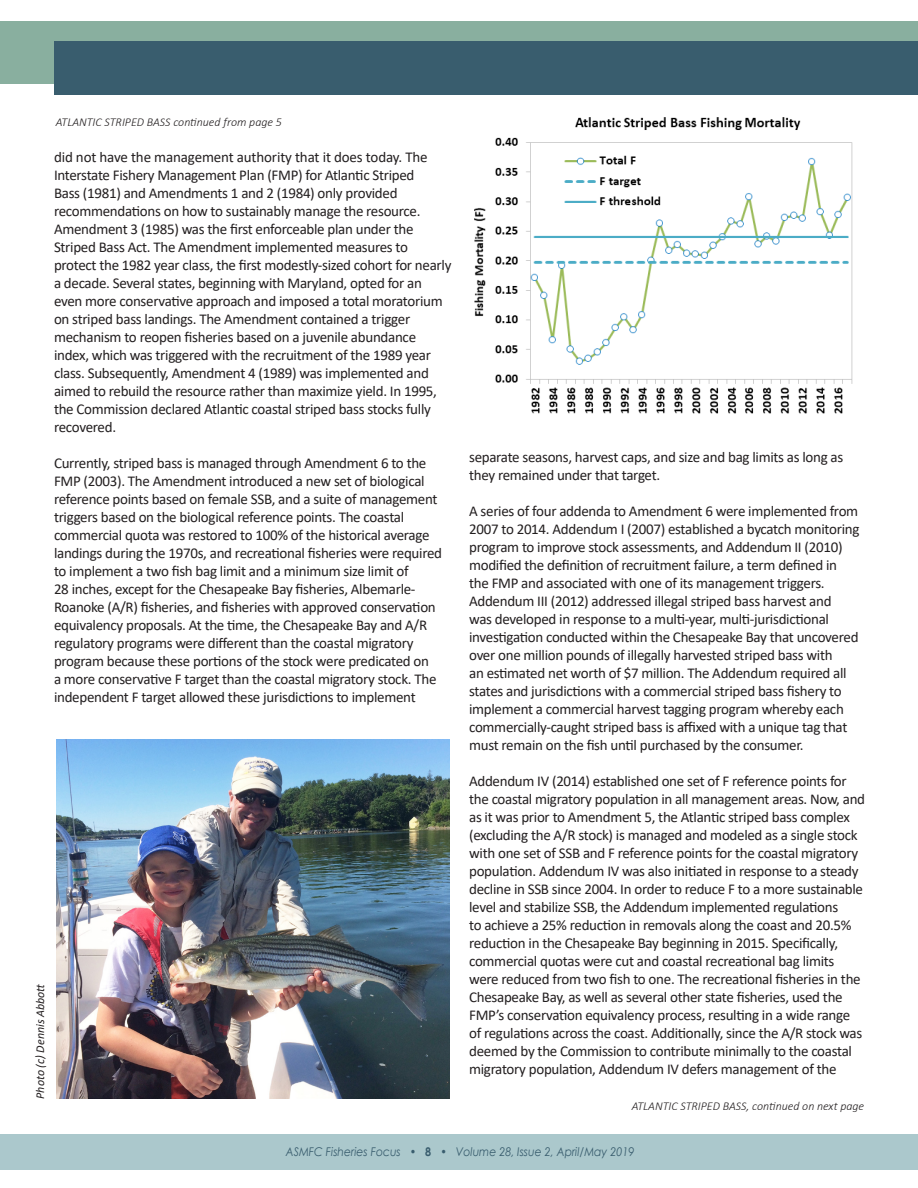
<style>
.page{position:relative;width:918px;height:1188px;background:#fff}
.page>*{position:absolute;margin:0;border:0;box-sizing:border-box;transform-origin:0 0}
.Body_Text{font:15px/18px "Calibri";letter-spacing:-.02em;color:#231f20}
.t1{font:italic 300 12px "Calibri";color:#231f20}
.t2{font:italic 12px "Century Gothic";color:#395d6e;scale:.9 1}
.Body_Text-2{font:italic 12px "Calibri";color:#231f20}
.s1{font-style:normal}
.s2{font-weight:700;font-style:normal}
</style>
<div class="page">
<div style="left:0;top:21px;width:918px;height:63px;background:#89af9f"></div>
<div style="left:0;top:1134px;width:918px;height:36px;background:#abc8cc"></div>
<div style="left:55px;top:41px;width:863px;height:53px;background:#395d6e"></div>
<img style="left:474px;top:117px;width:379px;height:297px">
<img style="left:56px;top:739px;width:394px;height:360px">
<p class="Body_Text-2" style="left:32px;top:1099px;width:117px;rotate:-90deg">Photo (c) Dennis Abbott</p>
<p class="t1" style="left:56px;top:115px;width:228px">ATLANTIC STRIPED BASS continued from page 5</p>
<p class="Body_Text" style="left:54px;top:148px;width:399px">did not have the management authority that it does today. The Interstate Fishery Management Plan (FMP) for Atlantic Striped<br>Bass (1981) and Amendments 1 and 2 (1984) only provided recommendations on how to sustainably manage the resource.<br>Amendment 3 (1985) was the first enforceable plan under the Striped Bass Act. The Amendment implemented measures to protect the 1982 year class, the first modestly-sized cohort for nearly a decade. Several states, beginning with Maryland, opted for an even more conservative approach and imposed a total moratorium on striped bass landings. The Amendment contained a trigger mechanism to reopen fisheries based on a juvenile abundance index, which was triggered with the recruitment of the 1989 year class. Subsequently, Amendment 4 (1989) was implemented and aimed to rebuild the resource rather than maximize yield. In 1995, the Commission declared Atlantic coastal striped bass stocks fully recovered.</p>
<p class="Body_Text" style="left:54px;top:454px;width:390px">Currently, striped bass is managed through Amendment 6 to the FMP (2003). The Amendment introduced a new set of biological reference points based on female SSB, and a suite of management triggers based on the biological reference points. The coastal commercial quota was restored to 100% of the historical average landings during the 1970s, and recreational fisheries were required to implement a two fish bag limit and a minimum size limit of<br>28 inches, except for the Chesapeake Bay fisheries, Albemarle-Roanoke (A/R) fisheries, and fisheries with approved conservation equivalency proposals. At the time, the Chesapeake Bay and A/R regulatory programs were different than the coastal migratory program because these portions of the stock were predicated on<br>a more conservative F target than the coastal migratory stock. The independent F target allowed these jurisdictions to implement</p>
<p class="Body_Text" style="left:469px;top:448px;width:376px">separate seasons, harvest caps, and size and bag limits as long as they remained under that target.</p>
<p class="Body_Text" style="left:469px;top:502px;width:392px">A series of four addenda to Amendment 6 were implemented from 2007 to 2014. Addendum I (2007) established a bycatch monitoring program to improve stock assessments, and Addendum II (2010) modified the definition of recruitment failure, a term defined in the FMP and associated with one of its management triggers.<br>Addendum III (2012) addressed illegal striped bass harvest and<br>was developed in response to a multi-year, multi-jurisdictional investigation conducted within the Chesapeake Bay that uncovered over one million pounds of illegally harvested striped bass with<br>an estimated net worth of $7 million. The Addendum required all states and jurisdictions with a commercial striped bass fishery to implement a commercial harvest tagging program whereby each commercially-caught striped bass is affixed with a unique tag that must remain on the fish until purchased by the consumer.</p>
<p class="Body_Text" style="left:469px;top:772px;width:398px">Addendum IV (2014) established one set of F reference points for the coastal migratory population in all management areas. Now, and as it was prior to Amendment 5, the Atlantic striped bass complex (excluding the A/R stock) is managed and modeled as a single stock with one set of SSB and F reference points for the coastal migratory population. Addendum IV was also initiated in response to a steady decline in SSB since 2004. In order to reduce F to a more sustainable level and stabilize SSB, the Addendum implemented regulations<br>to achieve a 25% reduction in removals along the coast and 20.5% reduction in the Chesapeake Bay beginning in 2015. Specifically, commercial quotas were cut and coastal recreational bag limits were reduced from two fish to one. The recreational fisheries in the Chesapeake Bay, as well as several other state fisheries, used the FMP’s conservation equivalency process, resulting in a wide range of regulations across the coast. Additionally, since the A/R stock was deemed by the Commission to contribute minimally to the coastal migratory population, Addendum IV defers management of the</p>
<p class="t1" style="left:632px;top:1099px;width:234px">ATLANTIC STRIPED BASS, continued on next page</p>
<p class="t2" style="left:286px;top:1143px;width:389px">ASMFC Fisheries Focus <span class="s1">•</span> <span class="s2">8</span> <span class="s1">•</span> Volume 28, Issue 2, April/May 2019</p>
</div>
